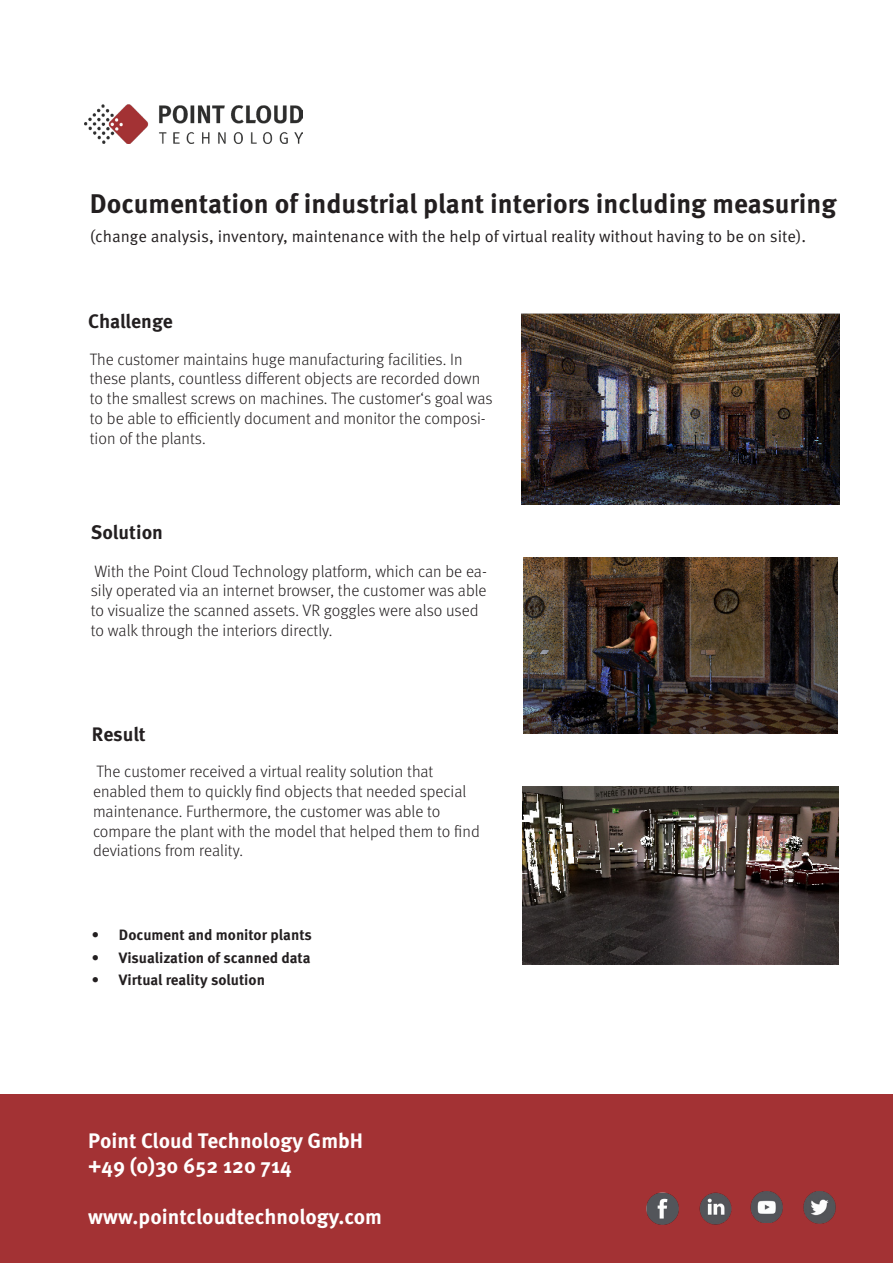
<style>
.page{position:relative;width:893px;height:1263px;background:#fff}
.page>*{position:absolute;margin:0;border:0;box-sizing:border-box;transform-origin:0 0}
.t1{font:700 27px "Meta Pro";color:#231f20}
.t2{font:700 21px "Meta Pro";color:#fff}
.t3{font:700 19.5px "Meta Pro";letter-spacing:-.005em;color:#231f20}
.t4{font:300 16.5px/19.8px "Meta Pro";color:#231f20}
.t5{font:16.5px "Meta Pro Norm";color:#231f20}
.t6{font:700 15px "Meta Pro";color:#231f20}
</style>
<div class="page">
<img style="left:523px;top:557px;width:314px;height:177px">
<img style="left:521px;top:314px;width:318px;height:190px">
<img style="left:523px;top:787px;width:315px;height:178px">
<div style="left:0;top:1094px;width:893px;height:169px;background:#a33234"></div>
<img style="left:646px;top:1192px;width:33px;height:33px">
<img style="left:699px;top:1192px;width:32px;height:32px">
<img style="left:750px;top:1191px;width:32px;height:31px">
<img style="left:803px;top:1191px;width:33px;height:32px">
<img style="left:85px;top:105px;width:217px;height:39px">
<p class="t1" style="left:90px;top:183px;width:748px">Documentation of industrial plant interiors including measuring</p>
<p class="t5" style="left:90px;top:223px;width:718px">(change analysis, inventory, maintenance with the help of virtual reality without having to be on site).</p>
<p class="t3" style="left:88px;top:306px;width:86px">Challenge</p>
<p class="t4" style="left:90px;top:348px;width:404px">The customer maintains huge manufacturing facilities. In these plants, countless different objects are recorded down to the smallest screws on machines. The customer‘s goal was to be able to efficiently document and monitor the composi&shy;tion of the plants.</p>
<p class="t3" style="left:91px;top:517px;width:74px">Solution</p>
<p class="t4" style="left:91px;top:560px;width:398px">With the Point Cloud Technology platform, which can be ea&shy;sily operated via an internet browser, the customer was able to visualize the scanned assets. VR goggles were also used to walk through the interiors directly.</p>
<p class="t3" style="left:92px;top:719px;width:55px">Result</p>
<p class="t4" style="left:93px;top:761px;width:388px">The customer received a virtual reality solution that enabled them to quickly find objects that needed special maintenance. Furthermore, the customer was able to compare the plant with the model that helped them to find deviations from reality.</p>
<p class="t6" style="left:92px;top:923px;width:221px">• Document and monitor plants</p>
<p class="t6" style="left:92px;top:946px;width:220px">• Visualization of scanned data</p>
<p class="t6" style="left:92px;top:968px;width:175px">• Virtual reality solution</p>
<p class="t2" style="left:88px;top:1124px;width:276px">Point Cloud Technology GmbH</p>
<p class="t2" style="left:88px;top:1150px;width:205px">+49 (0)30 652 120 714</p>
<p class="t2" style="left:88px;top:1200px;width:295px">www.pointcloudtechnology.com</p>
</div>
